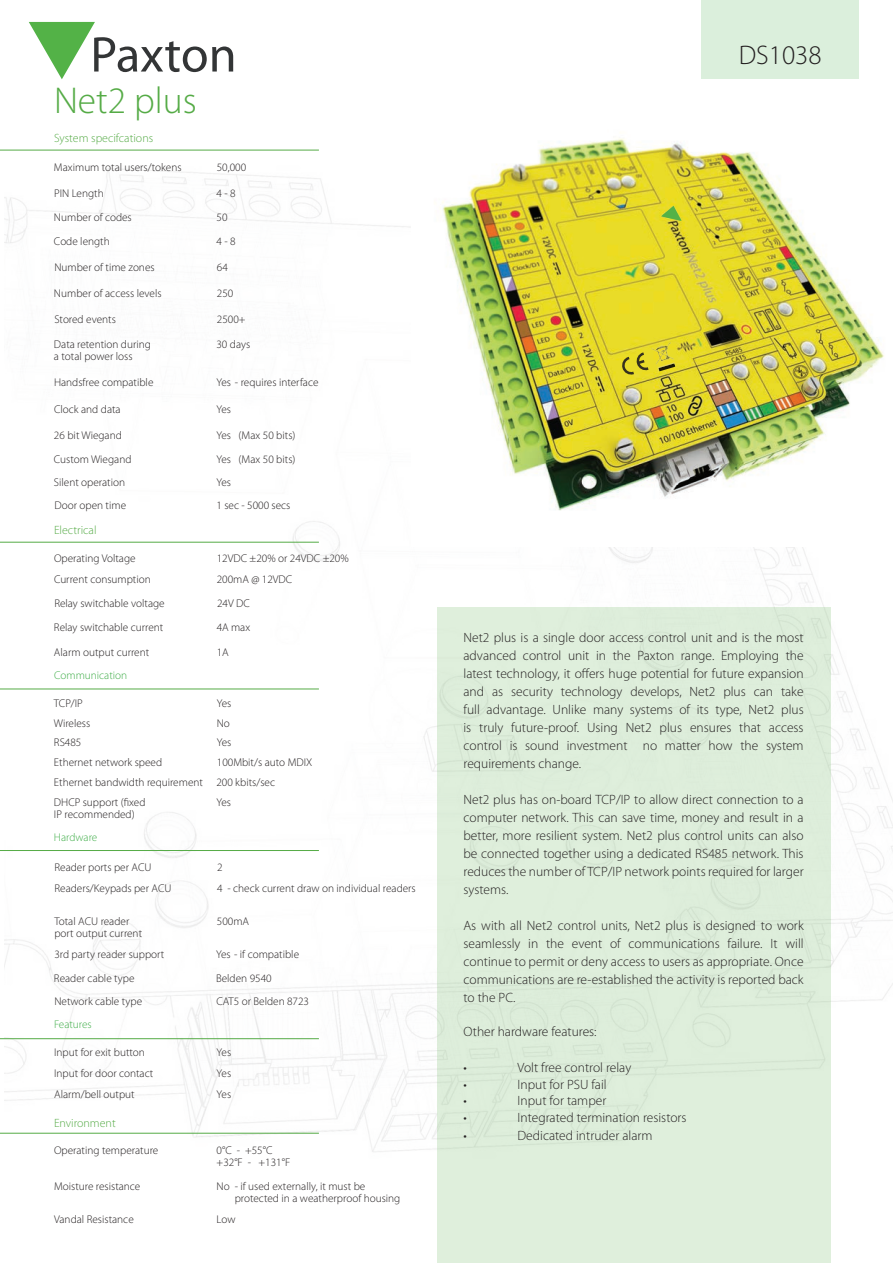
<style>
.page{position:relative;width:893px;height:1263px;background:#fff}
.page>*{position:absolute;margin:0;border:0;box-sizing:border-box;transform-origin:0 0}
.t1{font:300 37.5px "Myriad Pro";color:#55ab46}
.AN_Title{font:300 27px "Myriad Pro";color:#231f20}
.Body_text{font:300 13.5px/18px "Myriad Pro";color:#231f20;text-align:justify}
.DS_Specs_text{font:300 13.5px "Myriad Pro";color:#231f20}
.DS_Sub-title{font:300 12px "Myriad Pro";color:#55ab46}
.DS_Specs_text-2{font:300 11.25px/12px "Myriad Pro";color:#231f20}
.Specs_body_text{font:300 11.25px/12px "Myriad Pro";color:#231f20}
.DS_Specs_text-3{font:300 11.25px "Myriad Pro";color:#40ae49}
</style>
<div class="page">
<img style="left:4px;top:149px;width:889px;height:1003px">
<img style="left:412px;top:138px;width:481px;height:408px">
<svg style="left:29px;top:22px;width:204px;height:57px"></svg>
<svg style="left:661px;top:206px;width:21px;height:15px"></svg>
<svg style="left:622px;top:352px;width:26px;height:23px"></svg>
<img style="left:651px;top:342px;width:27px;height:30px">
<div style="left:702px;top:0;width:157px;height:79px;background:#dbefdc"></div>
<div style="left:437px;top:607px;width:394px;height:656px;background:#deeedb"></div>
<hr style="left:0;top:150px;width:319px;height:1px;background:#55ab46">
<hr style="left:0;top:542px;width:319px;height:1px;background:#55ab46">
<hr style="left:0;top:1133px;width:319px;height:1px;background:#55ab46">
<hr style="left:0;top:850px;width:319px;height:1px;background:#55ab46">
<hr style="left:0;top:689px;width:319px;height:1px;background:#55ab46">
<hr style="left:0;top:1038px;width:319px;height:1px;background:#55ab46">
<p class="t1" style="left:54px;top:78px;width:144px">Net2 plus</p>
<p class="DS_Sub-title" style="left:54px;top:131px;width:101px">System specifcations</p>
<p class="DS_Specs_text-2" style="left:54px;top:161px;width:129px">Maximum total users/tokens</p>
<p class="DS_Specs_text-2" style="left:217px;top:161px;width:31px">50,000</p>
<p class="DS_Specs_text-2" style="left:54px;top:187px;width:51px">PIN Length</p>
<p class="DS_Specs_text-2" style="left:54px;top:211px;width:79px">Number of codes</p>
<p class="DS_Specs_text-2" style="left:54px;top:235px;width:57px">Code length</p>
<p class="DS_Specs_text-2" style="left:217px;top:187px;width:21px">4 - 8</p>
<p class="DS_Specs_text-2" style="left:217px;top:211px;width:12px">50</p>
<p class="DS_Specs_text-2" style="left:217px;top:235px;width:21px">4 - 8</p>
<p class="DS_Specs_text-2" style="left:54px;top:261px;width:102px">Number of time zones</p>
<p class="DS_Specs_text-2" style="left:217px;top:261px;width:12px">64</p>
<p class="DS_Specs_text-2" style="left:54px;top:287px;width:109px">Number of access levels</p>
<p class="DS_Specs_text-2" style="left:54px;top:313px;width:63px">Stored events</p>
<p class="DS_Specs_text-2" style="left:217px;top:287px;width:18px">250</p>
<p class="DS_Specs_text-2" style="left:217px;top:313px;width:30px">2500+</p>
<p class="DS_Specs_text-2" style="left:54px;top:338px;width:98px">Data retention during a total power loss</p>
<p class="DS_Specs_text-2" style="left:216px;top:338px;width:35px">30 days</p>
<p class="DS_Specs_text-2" style="left:54px;top:376px;width:101px">Handsfree compatible</p>
<p class="DS_Specs_text-2" style="left:216px;top:376px;width:104px">Yes - requires interface</p>
<p class="DS_Specs_text-2" style="left:54px;top:403px;width:68px">Clock and data</p>
<p class="DS_Specs_text-2" style="left:216px;top:403px;width:16px">Yes</p>
<p class="DS_Specs_text-2" style="left:54px;top:429px;width:69px">26 bit Wiegand</p>
<p class="DS_Specs_text-2" style="left:54px;top:453px;width:79px">Custom Wiegand</p>
<p class="DS_Specs_text-2" style="left:216px;top:429px;width:16px">Yes</p>
<p class="DS_Specs_text-2" style="left:216px;top:453px;width:16px">Yes</p>
<p class="DS_Specs_text-2" style="left:239px;top:429px;width:58px">(Max 50 bits)</p>
<p class="DS_Specs_text-2" style="left:239px;top:453px;width:58px">(Max 50 bits)</p>
<p class="DS_Specs_text-2" style="left:54px;top:476px;width:73px">Silent operation</p>
<p class="DS_Specs_text-2" style="left:216px;top:476px;width:16px">Yes</p>
<p class="DS_Specs_text-2" style="left:54px;top:499px;width:73px">Door open time</p>
<p class="DS_Specs_text-2" style="left:216px;top:499px;width:76px">1 sec - 5000 secs</p>
<p class="DS_Sub-title" style="left:54px;top:523px;width:44px">Electrical</p>
<p class="DS_Specs_text-2" style="left:54px;top:552px;width:83px">Operating Voltage</p>
<p class="DS_Specs_text-2" style="left:54px;top:574px;width:98px">Current consumption</p>
<p class="DS_Specs_text-2" style="left:54px;top:597px;width:112px">Relay switchable voltage</p>
<p class="DS_Specs_text-2" style="left:54px;top:622px;width:111px">Relay switchable current</p>
<p class="DS_Specs_text-2" style="left:54px;top:646px;width:97px">Alarm output current</p>
<p class="DS_Specs_text-3" style="left:54px;top:669px;width:75px">Communication</p>
<p class="DS_Specs_text-2" style="left:54px;top:697px;width:30px">TCP/IP</p>
<p class="DS_Specs_text-2" style="left:54px;top:717px;width:38px">Wireless</p>
<p class="DS_Specs_text-2" style="left:54px;top:736px;width:29px">RS485</p>
<p class="DS_Specs_text-2" style="left:54px;top:756px;width:110px">Ethernet network speed</p>
<p class="DS_Specs_text-2" style="left:54px;top:776px;width:150px">Ethernet bandwidth requirement</p>
<p class="DS_Specs_text-2" style="left:54px;top:796px;width:93px">DHCP support (fixed<br>IP recommended)</p>
<p class="DS_Specs_text-3" style="left:54px;top:831px;width:45px">Hardware</p>
<p class="DS_Specs_text-2" style="left:217px;top:552px;width:133px">12VDC ±20% or 24VDC ±20%</p>
<p class="DS_Specs_text-2" style="left:217px;top:573px;width:77px">200mA @ 12VDC</p>
<p class="DS_Specs_text-2" style="left:217px;top:597px;width:34px">24V DC</p>
<p class="DS_Specs_text-2" style="left:217px;top:622px;width:35px">4A max</p>
<p class="DS_Specs_text-2" style="left:217px;top:646px;width:14px">1A</p>
<p class="DS_Specs_text-2" style="left:217px;top:697px;width:16px">Yes</p>
<p class="DS_Specs_text-2" style="left:217px;top:717px;width:15px">No</p>
<p class="DS_Specs_text-2" style="left:217px;top:736px;width:16px">Yes</p>
<p class="DS_Specs_text-2" style="left:217px;top:756px;width:97px">100Mbit/s auto MDIX</p>
<p class="DS_Specs_text-2" style="left:216px;top:776px;width:60px">200 kbits/sec</p>
<p class="DS_Specs_text-2" style="left:216px;top:796px;width:16px">Yes</p>
<p class="Specs_body_text" style="left:54px;top:861px;width:98px">Reader ports per ACU</p>
<p class="Specs_body_text" style="left:54px;top:882px;width:118px">Readers/Keypads per ACU</p>
<p class="Specs_body_text" style="left:54px;top:915px;width:89px">Total ACU reader port output current</p>
<p class="Specs_body_text" style="left:54px;top:948px;width:111px">3rd party reader support</p>
<p class="DS_Specs_text-2" style="left:54px;top:995px;width:89px">Network cable type</p>
<p class="DS_Specs_text-2" style="left:216px;top:995px;width:94px">CAT5 or Belden 8723</p>
<p class="DS_Specs_text-3" style="left:54px;top:1017px;width:39px">Features</p>
<p class="Specs_body_text" style="left:54px;top:1046px;width:92px">Input for exit button</p>
<p class="Specs_body_text" style="left:54px;top:1067px;width:101px">Input for door contact</p>
<p class="Specs_body_text" style="left:54px;top:1088px;width:82px">Alarm/bell output</p>
<p class="DS_Specs_text-2" style="left:217px;top:861px;width:7px">2</p>
<p class="DS_Specs_text-2" style="left:217px;top:882px;width:200px">4 - check current draw on individual readers</p>
<p class="DS_Specs_text-2" style="left:217px;top:915px;width:34px">500mA</p>
<p class="DS_Specs_text-2" style="left:216px;top:948px;width:85px">Yes - if compatible</p>
<p class="DS_Specs_text-2" style="left:216px;top:972px;width:57px">Belden 9540</p>
<p class="DS_Specs_text-2" style="left:54px;top:972px;width:82px">Reader cable type</p>
<p class="DS_Specs_text-2" style="left:217px;top:1046px;width:16px">Yes</p>
<p class="DS_Specs_text-2" style="left:217px;top:1067px;width:16px">Yes</p>
<p class="DS_Specs_text-2" style="left:217px;top:1088px;width:16px">Yes</p>
<p class="DS_Sub-title" style="left:54px;top:1116px;width:63px">Environment</p>
<p class="DS_Specs_text-2" style="left:54px;top:1144px;width:106px">Operating temperature</p>
<p class="DS_Specs_text-2" style="left:54px;top:1180px;width:88px">Moisture resistance</p>
<p class="DS_Specs_text-2" style="left:54px;top:1213px;width:81px">Vandal Resistance</p>
<p class="Specs_body_text" style="left:217px;top:1144px;width:57px">0°C - +55°C</p>
<p class="Specs_body_text" style="left:217px;top:1156px;width:75px">+32°F - +131°F</p>
<p class="DS_Specs_text-2" style="left:217px;top:1180px;width:150px">No - if used externally, it must be</p>
<p class="DS_Specs_text-2" style="left:217px;top:1213px;width:20px">Low</p>
<p class="DS_Specs_text-2" style="left:235px;top:1192px;width:167px">protected in a weatherproof housing</p>
<p class="AN_Title" style="left:739px;top:39px;width:84px">DS1038</p>
<p class="Body_text" style="left:463px;top:628px;width:342px">Net2 plus is a single door access control unit and is the most advanced control unit in the Paxton range. Employing the latest technology, it offers huge potential for future expansion and as security technology develops, Net2 plus can take full advantage. Unlike many systems of its type, Net2 plus is truly future-proof. Using Net2 plus ensures that access control is sound investment no matter how the system requirements change.</p>
<p class="Body_text" style="left:463px;top:790px;width:342px">Net2 plus has on-board TCP/IP to allow direct connection to a computer network. This can save time, money and result in a better, more resilient system. Net2 plus control units can also be connected together using a dedicated RS485 network. This reduces the number of TCP/IP network points required for larger systems.</p>
<p class="Body_text" style="left:463px;top:916px;width:342px">As with all Net2 control units, Net2 plus is designed to work seamlessly in the event of communications failure. It will continue to permit or deny access to users as appropriate. Once communications are re-established the activity is reported back to the PC.</p>
<p class="DS_Specs_text" style="left:463px;top:1023px;width:135px">Other hardware features:</p>
<p class="Body_text" style="left:463px;top:1058px;width:5px">•</p>
<p class="Body_text" style="left:517px;top:1058px;width:115px">Volt free control relay</p>
<p class="Body_text" style="left:463px;top:1075px;width:5px">•</p>
<p class="Body_text" style="left:517px;top:1075px;width:91px">Input for PSU fail</p>
<p class="Body_text" style="left:463px;top:1091px;width:5px">•</p>
<p class="Body_text" style="left:517px;top:1091px;width:90px">Input for tamper</p>
<p class="Body_text" style="left:463px;top:1108px;width:5px">•</p>
<p class="Body_text" style="left:517px;top:1108px;width:171px">Integrated termination resistors</p>
<p class="Body_text" style="left:463px;top:1126px;width:5px">•</p>
<p class="Body_text" style="left:517px;top:1126px;width:137px">Dedicated intruder alarm</p>
</div>
